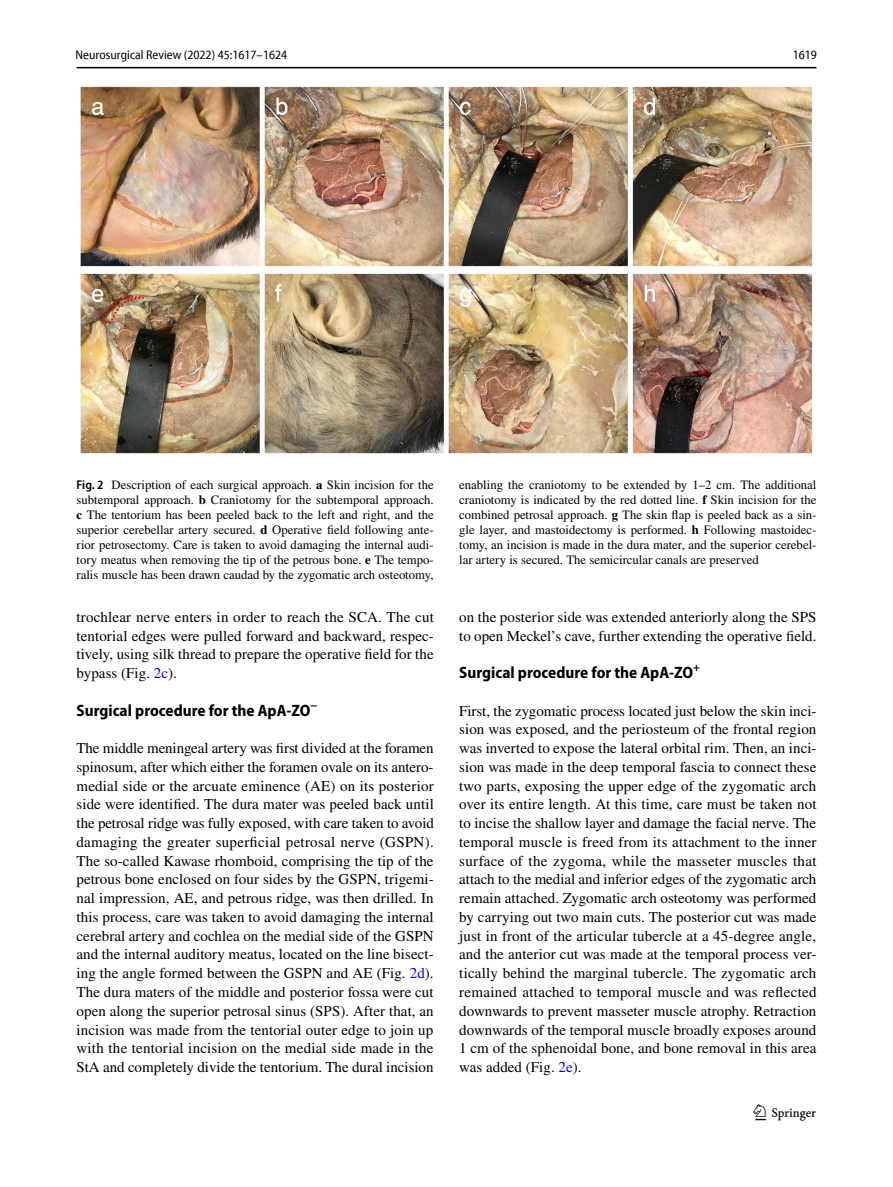
<style>
.page{position:relative;width:893px;height:1187px;background:#fff}
.page>*{position:absolute;margin:0;border:0;box-sizing:border-box;transform-origin:0 0}
.t1{font:22.5px "Springnew Regular 3";color:#000}
.t2{font:700 semi-condensed 16.5px "Myriad Pro";color:#000}
.t3{font:15px/18.8px "STIX";letter-spacing:.005em;color:#000;text-align:justify}
.t4{font:12.75px/15px "STIX";color:#000;text-align:justify}
.t5{font:semi-condensed 12.75px "Myriad Pro Unic";color:#000}
.s1{font-family:"Myriad Pro";font-weight:600;font-stretch:semi-condensed}
.s2{font-weight:700}
.s3{color:#00f}
</style>
<div class="page">
<hr style="left:77px;top:67px;width:739px;height:1px;background:#000">
<img style="left:81px;top:87px;width:731px;height:366px">
<p class="t5" style="left:76px;top:50px;width:213px">Neurosurgical Review (2022) 45:1617–1624</p>
<p class="t5" style="left:793px;top:50px;width:26px">1619</p>
<p class="t4" style="left:77px;top:477px;width:359px"><span class="s1">Fig. 2</span> Description of each surgical approach. <span class="s2">a</span> Skin incision for the subtemporal approach. <span class="s2">b</span> Craniotomy for the subtemporal approach. <span class="s2">c</span> The tentorium has been peeled back to the left and right, and the superior cerebellar artery secured. <span class="s2">d</span> Operative field following ante&shy;rior petrosectomy. Care is taken to avoid damaging the internal audi&shy;tory meatus when removing the tip of the petrous bone. <span class="s2">e</span> The tempo&shy;ralis muscle has been drawn caudad by the zygomatic arch osteotomy,</p>
<p class="t4" style="left:459px;top:477px;width:359px">enabling the craniotomy to be extended by 1–2 cm. The additional craniotomy is indicated by the red dotted line. <span class="s2">f</span> Skin incision for the combined petrosal approach. <span class="s2">g</span> The skin flap is peeled back as a sin&shy;gle layer, and mastoidectomy is performed. <span class="s2">h</span> Following mastoidec&shy;tomy, an incision is made in the dura mater, and the superior cerebel&shy;lar artery is secured. The semicircular canals are preserved</p>
<p class="t3" style="left:77px;top:608px;width:359px">trochlear nerve enters in order to reach the SCA. The cut tentorial edges were pulled forward and backward, respec&shy;tively, using silk thread to prepare the operative field for the bypass (Fig. <span class="s3">2c</span>).</p>
<p class="t2" style="left:77px;top:700px;width:242px">Surgical procedure for the ApA‑ZO<sup>−</sup></p>
<p class="t3" style="left:77px;top:739px;width:359px">The middle meningeal artery was first divided at the foramen spinosum, after which either the foramen ovale on its antero&shy;medial side or the arcuate eminence (AE) on its posterior side were identified. The dura mater was peeled back until the petrosal ridge was fully exposed, with care taken to avoid damaging the greater superficial petrosal nerve (GSPN).<br>The so-called Kawase rhomboid, comprising the tip of the petrous bone enclosed on four sides by the GSPN, trigemi&shy;nal impression, AE, and petrous ridge, was then drilled. In this process, care was taken to avoid damaging the internal cerebral artery and cochlea on the medial side of the GSPN and the internal auditory meatus, located on the line bisect&shy;ing the angle formed between the GSPN and AE (Fig. <span class="s3">2d</span>).<br>The dura maters of the middle and posterior fossa were cut open along the superior petrosal sinus (SPS). After that, an incision was made from the tentorial outer edge to join up with the tentorial incision on the medial side made in the StA and completely divide the tentorium. The dural incision</p>
<p class="t3" style="left:459px;top:608px;width:359px">on the posterior side was extended anteriorly along the SPS to open Meckel’s cave, further extending the operative field.</p>
<p class="t2" style="left:459px;top:663px;width:242px">Surgical procedure for the ApA‑ZO<sup>+</sup></p>
<p class="t3" style="left:459px;top:702px;width:359px">First, the zygomatic process located just below the skin inci&shy;sion was exposed, and the periosteum of the frontal region was inverted to expose the lateral orbital rim. Then, an inci&shy;sion was made in the deep temporal fascia to connect these two parts, exposing the upper edge of the zygomatic arch over its entire length. At this time, care must be taken not to incise the shallow layer and damage the facial nerve. The temporal muscle is freed from its attachment to the inner surface of the zygoma, while the masseter muscles that attach to the medial and inferior edges of the zygomatic arch remain attached. Zygomatic arch osteotomy was performed by carrying out two main cuts. The posterior cut was made just in front of the articular tubercle at a 45-degree angle, and the anterior cut was made at the temporal process ver&shy;tically behind the marginal tubercle. The zygomatic arch remained attached to temporal muscle and was reflected downwards to prevent masseter muscle atrophy. Retraction downwards of the temporal muscle broadly exposes around 1 cm of the sphenoidal bone, and bone removal in this area was added (Fig. <span class="s3">2e</span>).</p>
<h1 class="t1" style="left:755px;top:1104px;width:62px">1 3</h1>
</div>
